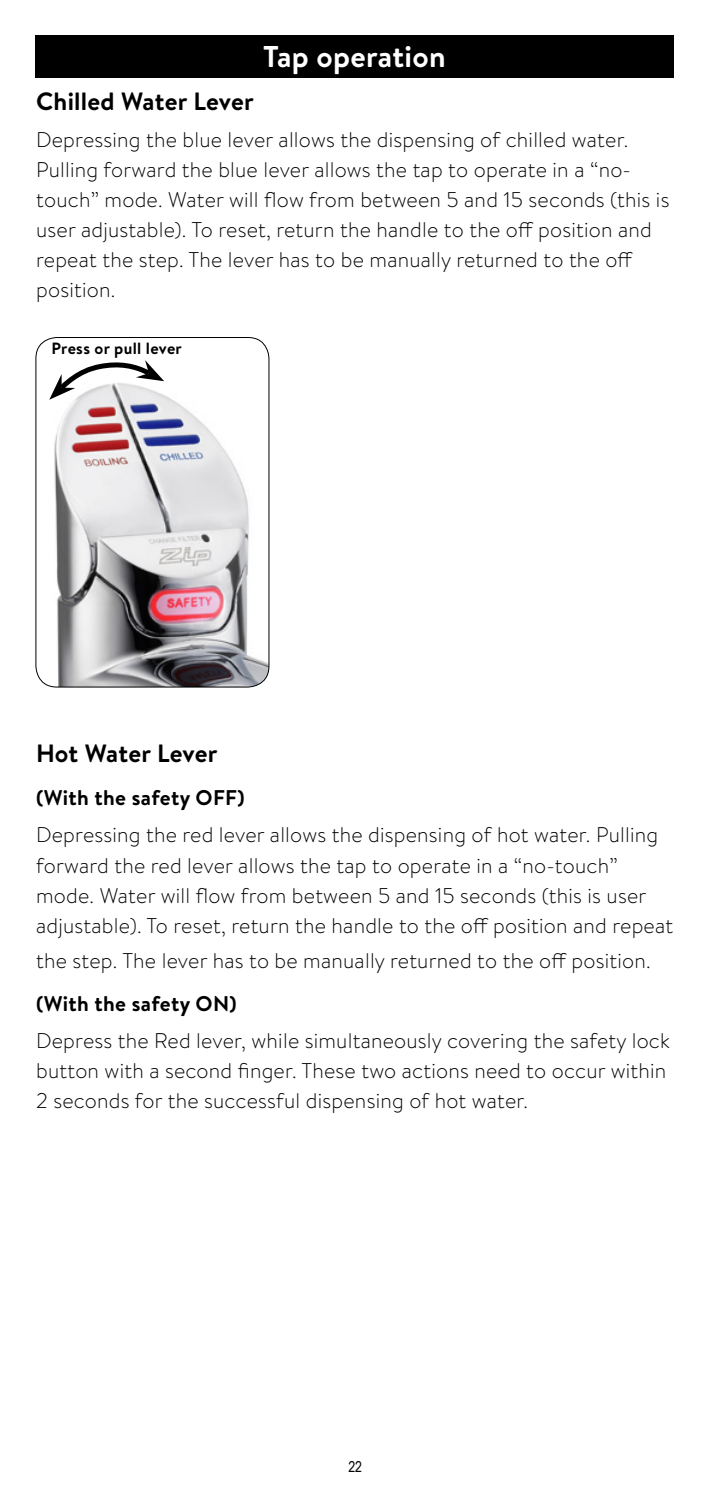
<style>
.page{position:relative;width:709px;height:1489px;background:#fff}
.page>*{position:absolute;margin:0;border:0;box-sizing:border-box;transform-origin:0 0}
.t1{font:700 30px "Brandon Text";letter-spacing:.01em;color:#fff}
.t2{font:700 25px "Brandon Text";letter-spacing:.01em;color:#000}
.t3{font:300 21.25px/30px "Brandon Text";letter-spacing:.01em;color:#000}
.t4{font:700 21.25px "Brandon Text";letter-spacing:.015em;color:#000}
.t5{font:700 16.25px "Brandon Text";letter-spacing:.02em;color:#000}
.t6{font:15px "Arial Narrow";color:#000}
</style>
<div class="page">
<div style="left:35px;top:35px;width:638px;height:43px;background:#000"></div>
<img style="left:36px;top:337px;width:233px;height:350px">
<div style="left:35px;top:337px;width:234px;height:350px;border:1px solid #000;border-radius:21px"></div>
<svg style="left:49px;top:360px;width:115px;height:40px"></svg>
<h1 class="t1" style="left:263px;top:36px;width:184px">Tap operation</h1>
<p class="t2" style="left:36px;top:84px;width:219px">Chilled Water Lever</p>
<p class="t3" style="left:36px;top:124px;width:635px">Depressing the blue lever allows the dispensing of chilled water.<br>Pulling forward the blue lever allows the tap to operate in a “no&shy;touch” mode. Water will flow from between 5 and 15 seconds (this is user adjustable). To reset, return the handle to the off position and repeat the step. The lever has to be manually returned to the off position.</p>
<p class="t5" style="left:51px;top:337px;width:132px">Press or pull lever</p>
<p class="t2" style="left:36px;top:736px;width:183px">Hot Water Lever</p>
<p class="t4" style="left:36px;top:783px;width:210px">(With the safety OFF)</p>
<p class="t3" style="left:36px;top:819px;width:638px">Depressing the red lever allows the dispensing of hot water. Pulling forward the red lever allows the tap to operate in a “no-touch” mode. Water will flow from between 5 and 15 seconds (this is user adjustable). To reset, return the handle to the off position and repeat</p>
<p class="t3" style="left:36px;top:944px;width:616px">the step. The lever has to be manually returned to the off position.</p>
<p class="t4" style="left:36px;top:988px;width:202px">(With the safety ON)</p>
<p class="t3" style="left:36px;top:1024px;width:635px">Depress the Red lever, while simultaneously covering the safety lock button with a second finger. These two actions need to occur within<br>2 seconds for the successful dispensing of hot water.</p>
<p class="t6" style="left:348px;top:1454px;width:15px">22</p>
</div>
